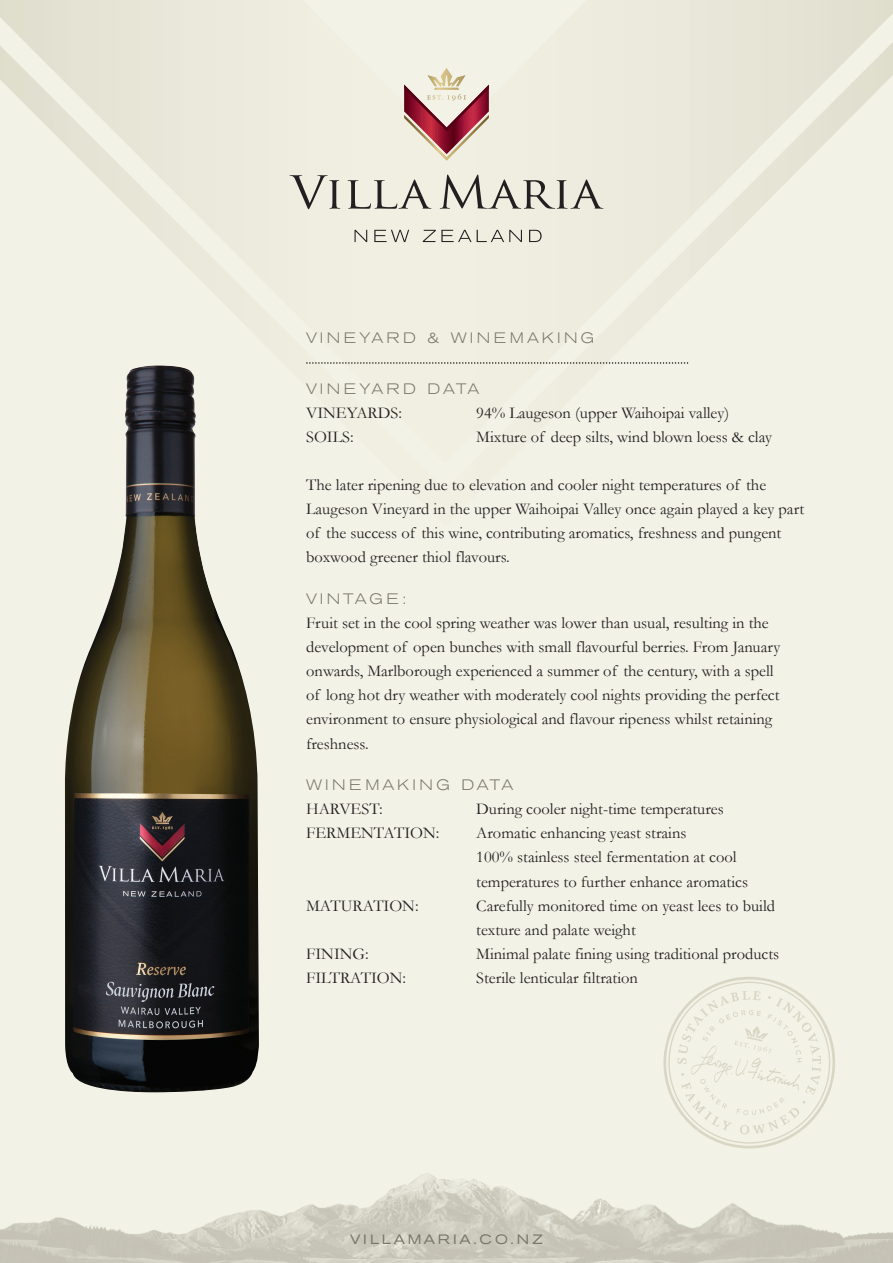
<style>
.page{position:relative;width:893px;height:1263px;background:#f2f2e7}
.page>*{position:absolute;margin:0;border:0;box-sizing:border-box;transform-origin:0 0}
.t1{font:16.5px/24px "Garamond";color:#231f20}
.t2{font:300 expanded 15px "Akzidenz Grotesk BE";letter-spacing:.2em;color:#797769}
.t3{font:300 expanded 15px "Akzidenz Grotesk BE";letter-spacing:.22em;color:#797769}
.t4{font:expanded 13.5px "Akzidenz Grotesk BE";letter-spacing:.22em;color:#797769}
</style>
<div class="page">
<img style="left:0;top:1148px;width:893px;height:115px">
<svg style="left:0;top:0;width:893px;height:364px"></svg>
<svg style="left:355px;top:230px;width:12px;height:12px"></svg>
<svg style="left:374px;top:230px;width:35px;height:12px"></svg>
<svg style="left:423px;top:230px;width:99px;height:12px"></svg>
<svg style="left:529px;top:230px;width:13px;height:12px"></svg>
<svg style="left:289px;top:175px;width:51px;height:34px"></svg>
<svg style="left:348px;top:179px;width:83px;height:30px"></svg>
<svg style="left:440px;top:175px;width:163px;height:34px"></svg>
<svg style="left:404px;top:68px;width:85px;height:86px"></svg>
<img style="left:702px;top:1134px;width:94px;height:14px">
<img style="left:704px;top:1134px;width:91px;height:9px">
<svg style="left:663px;top:977px;width:172px;height:157px"></svg>
<svg style="left:306px;top:362px;width:382px;height:2px"></svg>
<img style="left:65px;top:365px;width:194px;height:728px">
<img style="left:704px;top:1085px;width:81px;height:30px">
<p class="t3" style="left:306px;top:329px;width:290px">VINEYARD &amp; WINEMAKING</p>
<p class="t2" style="left:306px;top:381px;width:175px">VINEYARD DATA</p>
<p class="t1" style="left:306px;top:401px;width:97px">VINEYARDS:</p>
<p class="t1" style="left:476px;top:401px;width:254px">94% Laugeson (upper Waihoipai valley)</p>
<p class="t1" style="left:306px;top:425px;width:49px">SOILS:</p>
<p class="t1" style="left:476px;top:425px;width:297px">Mixture of deep silts, wind blown loess &amp; clay</p>
<p class="t1" style="left:306px;top:473px;width:500px">The later ripening due to elevation and cooler night temperatures of the Laugeson Vineyard in the upper Waihoipai Valley once again played a key part of the success of this wine, contributing aromatics, freshness and pungent boxwood greener thiol flavours.</p>
<p class="t2" style="left:306px;top:591px;width:102px">VINTAGE:</p>
<p class="t1" style="left:306px;top:611px;width:476px">Fruit set in the cool spring weather was lower than usual, resulting in the development of open bunches with small flavourful berries. From January onwards, Marlborough experienced a summer of the century, with a spell of long hot dry weather with moderately cool nights providing the perfect environment to ensure physiological and flavour ripeness whilst retaining freshness.</p>
<p class="t2" style="left:306px;top:777px;width:209px">WINEMAKING DATA</p>
<p class="t1" style="left:306px;top:797px;width:78px">HARVEST:</p>
<p class="t1" style="left:476px;top:797px;width:249px">During cooler night-time temperatures</p>
<p class="t1" style="left:306px;top:821px;width:135px">FERMENTATION:</p>
<p class="t1" style="left:476px;top:821px;width:273px">Aromatic enhancing yeast strains<br>100% stainless steel fermentation at cool temperatures to further enhance aromatics</p>
<p class="t1" style="left:306px;top:893px;width:114px">MATURATION:</p>
<p class="t1" style="left:476px;top:893px;width:300px">Carefully monitored time on yeast lees to build texture and palate weight</p>
<p class="t1" style="left:306px;top:941px;width:64px">FINING:</p>
<p class="t1" style="left:476px;top:941px;width:304px">Minimal palate fining using traditional products</p>
<p class="t1" style="left:306px;top:965px;width:102px">FILTRATION:</p>
<p class="t1" style="left:476px;top:965px;width:163px">Sterile lenticular filtration</p>
<p class="t4" style="left:350px;top:1232px;width:194px">VILLAMARIA.CO.NZ</p>
</div>
